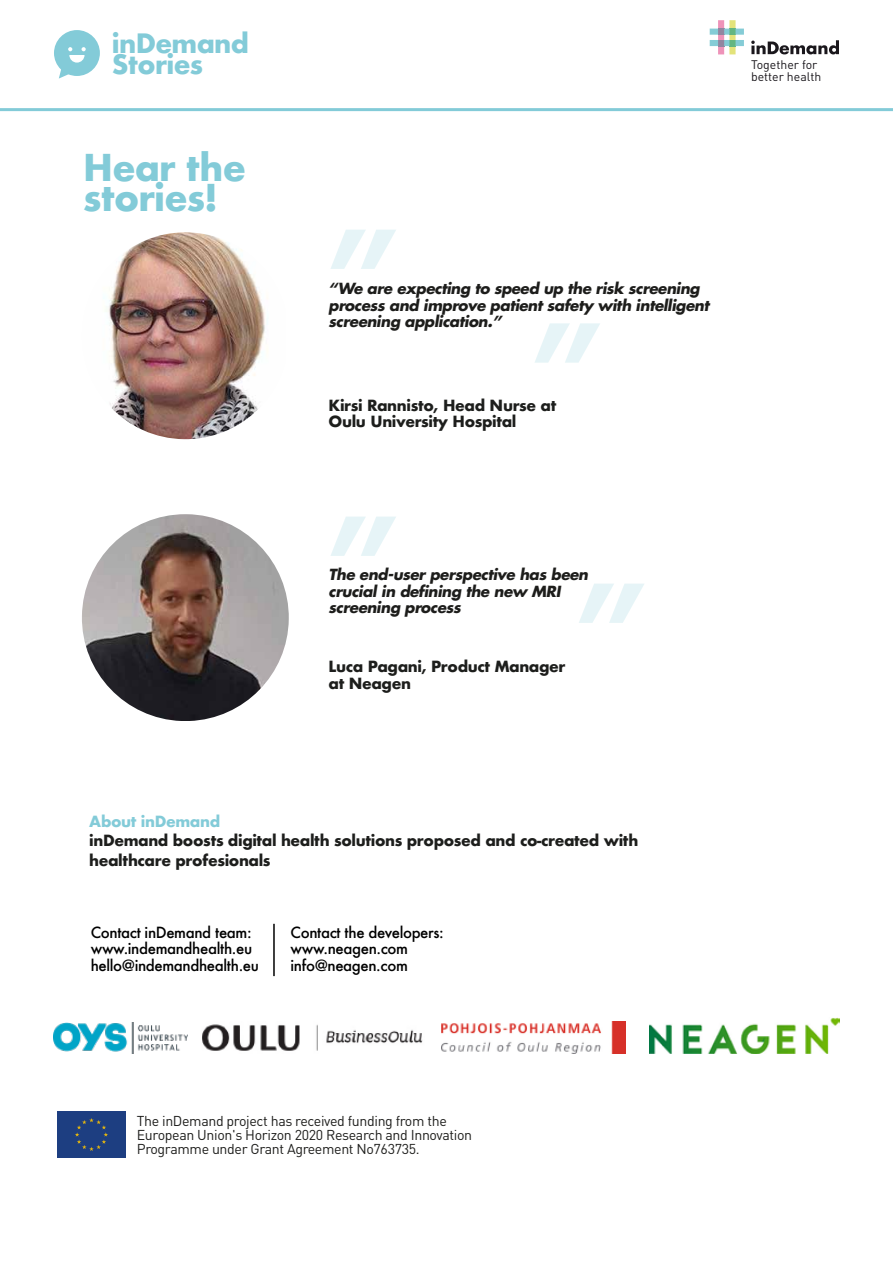
<style>
.page{position:relative;width:893px;height:1263px;background:#fff}
.page>*{position:absolute;margin:0;border:0;box-sizing:border-box;transform-origin:0 0}
.t1{font:700 118.5px "Futura";color:#83cbd8}
.t2{font:700 36px/30px "Futura";letter-spacing:-.025em;color:#83cbd8}
.t3{font:700 25.95px/21.8px "Futura";letter-spacing:-.025em;color:#83cbd8}
.t4{font:italic 700 15px/16.5px "Futura LT";letter-spacing:-.025em;color:#1d1d1b}
.t5{font:700 15px/16.5px "Futura";letter-spacing:-.025em;color:#1d1e1c}
.t6{font:500 15px/16.5px "Futura";letter-spacing:-.025em;color:#000}
.t7{font:700 15px "Futura";letter-spacing:-.025em;color:#83cbd8}
.t8{font:14.1px/14.1px "DIN";letter-spacing:-.025em;color:#1e1e1c}
.t9{font:12.3px/11.6px "DIN";color:#1a171c}
</style>
<div class="page">
<hr style="left:0;top:108px;width:893px;height:3px;background:#83cbd8">
<img style="left:82px;top:514px;width:207px;height:207px">
<img style="left:103px;top:232px;width:162px;height:208px">
<div style="left:57px;top:1111px;width:69px;height:47px;background:#1d3e81"></div>
<svg style="left:75px;top:1118px;width:33px;height:33px"></svg>
<div style="left:54px;top:30px;width:46px;height:46px;background:#83cbd8;border-radius:50%"></div>
<svg style="left:59px;top:47px;width:27px;height:32px"></svg>
<svg style="left:710px;top:20px;width:34px;height:34px"></svg>
<svg style="left:751px;top:40px;width:88px;height:14px"></svg>
<hr style="left:273px;top:924px;width:2px;height:52px;background:#000">
<img style="left:54px;top:1022px;width:133px;height:32px">
<img style="left:202px;top:1024px;width:221px;height:27px">
<img style="left:442px;top:1022px;width:183px;height:31px">
<img style="left:649px;top:1018px;width:190px;height:35px">
<h3 class="t3" style="left:112px;top:32px;width:139px">inDemand<br>Stories</h3>
<h2 class="t2" style="left:83px;top:152px;width:164px">Hear the stories!</h2>
<p class="t9" style="left:751px;top:59px;width:72px">Together for better health</p>
<h1 class="t1" style="left:403px;top:310px;width:78px;rotate:-180deg">“</h1>
<p class="t4" style="left:329px;top:280px;width:382px">“We are expecting to speed up the risk screening process and improve patient safety with intelligent screening application.”</p>
<h1 class="t1" style="left:607px;top:403px;width:78px;rotate:-180deg">“</h1>
<p class="t5" style="left:329px;top:397px;width:229px">Kirsi Rannisto, Head Nurse at<br>Oulu University Hospital</p>
<h1 class="t1" style="left:403px;top:597px;width:78px;rotate:-180deg">“</h1>
<p class="t4" style="left:329px;top:566px;width:261px">The end-user perspective has been crucial in defining the new MRI screening process</p>
<h1 class="t1" style="left:651px;top:664px;width:78px;rotate:-180deg">“</h1>
<p class="t5" style="left:329px;top:658px;width:238px">Luca Pagani, Product Manager at Neagen</p>
<p class="t7" style="left:89px;top:810px;width:132px">About inDemand</p>
<p class="t5" style="left:89px;top:831px;width:551px;line-height:19.5px">inDemand boosts digital health solutions proposed and co-created with healthcare profesionals</p>
<p class="t6" style="left:91px;top:924px;width:170px">Contact inDemand team: www.indemandhealth.eu hello@indemandhealth.eu</p>
<p class="t6" style="left:291px;top:924px;width:155px">Contact the developers: www.neagen.com info@neagen.com</p>
<p class="t8" style="left:137px;top:1113px;width:337px">The inDemand project has received funding from the<br>European Union's Horizon 2020 Research and Innovation<br>Programme under Grant Agreement No763735.</p>
</div>
